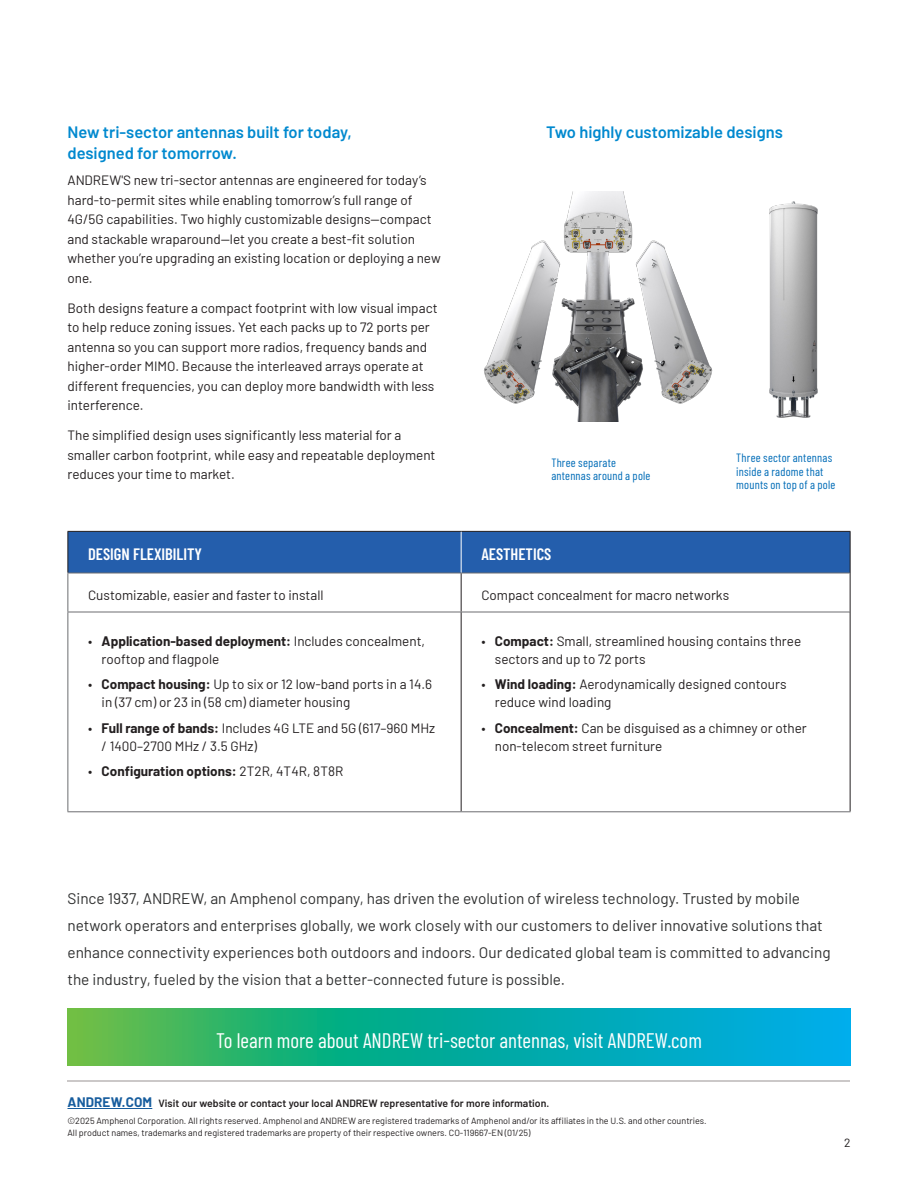
<style>
.page{position:relative;width:918px;height:1188px;background:#fff}
.page>*{position:absolute;margin:0;border:0;box-sizing:border-box;transform-origin:0 0}
.AND_Callout{font:21px "Barlow Condensed";color:#fff}
.AND_Subhead_11pt_Blue{font:600 16.5px/21px "Barlow";color:#0089cf}
.AND_inset-head{font:600 16.5px "Barlow Condensed";color:#fff}
.AND_Boilerplate{font:15.3px/27px "Barlow";color:#303131}
.AND_Body_text_9pt{font:13.5px/19.5px "Barlow";color:#231f20}
.t1{font:700 13.5px "Barlow";color:#231f20}
.AND_Graphic_inset_txt{font:12px/13.5px "Barlow Condensed";letter-spacing:.02em;color:#006cb7}
.t2{font:12px "Barlow";color:#231f20}
.AND_www_andrew_com{font:600 10.5px "Barlow";color:#231f20}
.AND_Legal_6_pt_on_8_pt_Black{font:9px/12px "Barlow";color:#231f20}
.s1{font-weight:700}
.s2{font-weight:400}
.s3{font-weight:700;font-size:13.5px;color:#175d9e}
</style>
<div class="page">
<hr style="left:68px;top:1080px;width:782px;height:2px;background:#cbc8c8">
<hr style="left:68px;top:1108px;width:84px;height:1px;background:#175d9e">
<svg style="left:68px;top:1009px;width:782px;height:56px;background:#13ae9a"></svg>
<img style="left:484px;top:191px;width:89px;height:213px">
<img style="left:573px;top:191px;width:245px;height:231px">
<div style="left:69px;top:532px;width:781px;height:41px;background:#245eac"></div>
<hr style="left:68px;top:531px;width:393px;height:1px;background:#231f20">
<hr style="left:68px;top:532px;width:1px;height:41px;background:#231f20">
<hr style="left:461px;top:531px;width:389px;height:1px;background:#231f20">
<hr style="left:850px;top:532px;width:1px;height:41px;background:#231f20">
<hr style="left:850px;top:573px;width:1px;height:39px;background:#231f20">
<hr style="left:461px;top:573px;width:389px;height:1px;background:#6c6d70">
<hr style="left:461px;top:532px;width:1px;height:41px;background:#fff">
<hr style="left:68px;top:573px;width:1px;height:39px;background:#6c6d70">
<hr style="left:68px;top:573px;width:393px;height:1px;background:#6c6d70">
<hr style="left:461px;top:573px;width:1px;height:39px;background:#231f20">
<hr style="left:68px;top:612px;width:1px;height:199px;background:#6c6d70">
<hr style="left:68px;top:612px;width:393px;height:1px;background:#6c6d70">
<hr style="left:461px;top:612px;width:389px;height:1px;background:#6c6d70">
<hr style="left:461px;top:612px;width:1px;height:199px;background:#231f20">
<hr style="left:850px;top:612px;width:1px;height:199px;background:#231f20">
<hr style="left:68px;top:811px;width:393px;height:1px;background:#6c6d70">
<hr style="left:461px;top:811px;width:389px;height:1px;background:#6c6d70">
<p class="AND_Subhead_11pt_Blue" style="left:68px;top:120px;width:286px">New tri-sector antennas built for today, designed for tomorrow.</p>
<p class="AND_Body_text_9pt" style="left:68px;top:170px;width:375px">ANDREW'S new tri-sector antennas are engineered for today’s hard-to-permit sites while enabling tomorrow’s full range of 4G/5G capabilities. Two highly customizable designs—compact and stackable wraparound—let you create a best-fit solution whether you’re upgrading an existing location or deploying a new one.</p>
<p class="AND_Body_text_9pt" style="left:68px;top:297px;width:372px">Both designs feature a compact footprint with low visual impact to help reduce zoning issues. Yet each packs up to 72 ports per antenna so you can support more radios, frequency bands and higher-order MIMO. Because the interleaved arrays operate at different frequencies, you can deploy more bandwidth with less interference.</p>
<p class="AND_Body_text_9pt" style="left:68px;top:425px;width:370px">The simplified design uses significantly less material for a smaller carbon footprint, while easy and repeatable deployment reduces your time to market.</p>
<p class="AND_Subhead_11pt_Blue" style="left:546px;top:120px;width:238px">Two highly customizable designs</p>
<p class="AND_Graphic_inset_txt" style="left:551px;top:455px;width:101px">Three separate antennas around a pole</p>
<p class="AND_Graphic_inset_txt" style="left:736px;top:450px;width:101px">Three sector antennas inside a radome that mounts on top of a pole</p>
<p class="AND_inset-head" style="left:88px;top:543px;width:116px">DESIGN FLEXIBILITY</p>
<p class="AND_inset-head" style="left:481px;top:543px;width:72px">AESTHETICS</p>
<p class="AND_Body_text_9pt" style="left:88px;top:584px;width:237px">Customizable, easier and faster to install</p>
<p class="AND_Body_text_9pt" style="left:481px;top:584px;width:249px">Compact concealment for macro networks</p>
<p class="AND_Body_text_9pt" style="left:102px;top:631px;width:325px;line-height:18px;text-indent:-13px">• <span class="s1">Application-based deployment:</span> Includes concealment, rooftop and flagpole</p>
<p class="AND_Body_text_9pt" style="left:102px;top:674px;width:332px;line-height:18px;text-indent:-13px">• <span class="s1">Compact housing:</span> Up to six or 12 low-band ports in a 14.6 in (37 cm) or 23 in (58 cm) diameter housing</p>
<p class="AND_Body_text_9pt" style="left:102px;top:718px;width:335px;line-height:18px;text-indent:-14px">• <span class="s1">Full range of bands:</span> Includes 4G LTE and 5G (617–960 MHz / 1400–2700 MHz / 3.5 GHz)</p>
<p class="t1" style="left:88px;top:761px;width:257px"><span class="s2">•</span> Configuration options: <span class="s2">2T2R, 4T4R, 8T8R</span></p>
<p class="AND_Body_text_9pt" style="left:495px;top:631px;width:308px;line-height:18px;text-indent:-14px">• <span class="s1">Compact:</span> Small, streamlined housing contains three sectors and up to 72 ports</p>
<p class="AND_Body_text_9pt" style="left:495px;top:674px;width:293px;line-height:18px;text-indent:-14px">• <span class="s1">Wind loading:</span> Aerodynamically designed contours reduce wind loading</p>
<p class="AND_Body_text_9pt" style="left:495px;top:718px;width:313px;line-height:18px;text-indent:-14px">• <span class="s1">Concealment:</span> Can be disguised as a chimney or other non-telecom street furniture</p>
<p class="AND_Boilerplate" style="left:68px;top:884px;width:765px">Since 1937, ANDREW, an Amphenol company, has driven the evolution of wireless technology. Trusted by mobile network operators and enterprises globally, we work closely with our customers to deliver innovative solutions that enhance connectivity experiences both outdoors and indoors. Our dedicated global team is committed to advancing the industry, fueled by the vision that a better-connected future is possible.</p>
<p class="AND_Callout" style="left:216px;top:1025px;width:487px">To learn more about ANDREW tri-sector antennas, visit ANDREW.com</p>
<p class="AND_www_andrew_com" style="left:68px;top:1096px;width:483px"><span class="s3">ANDREW.COM</span> Visit our website or contact your local ANDREW representative for more information.</p>
<p class="AND_Legal_6_pt_on_8_pt_Black" style="left:68px;top:1114px;width:641px">©2025 Amphenol Corporation. All rights reserved. Amphenol and ANDREW are registered trademarks of Amphenol and/or its affiliates in the U.S. and other countries.<br>All product names, trademarks and registered trademarks are property of their respective owners. CO-119667-EN (01/25)</p>
<p class="t2" style="left:844px;top:1134px;width:8px">2</p>
</div>
